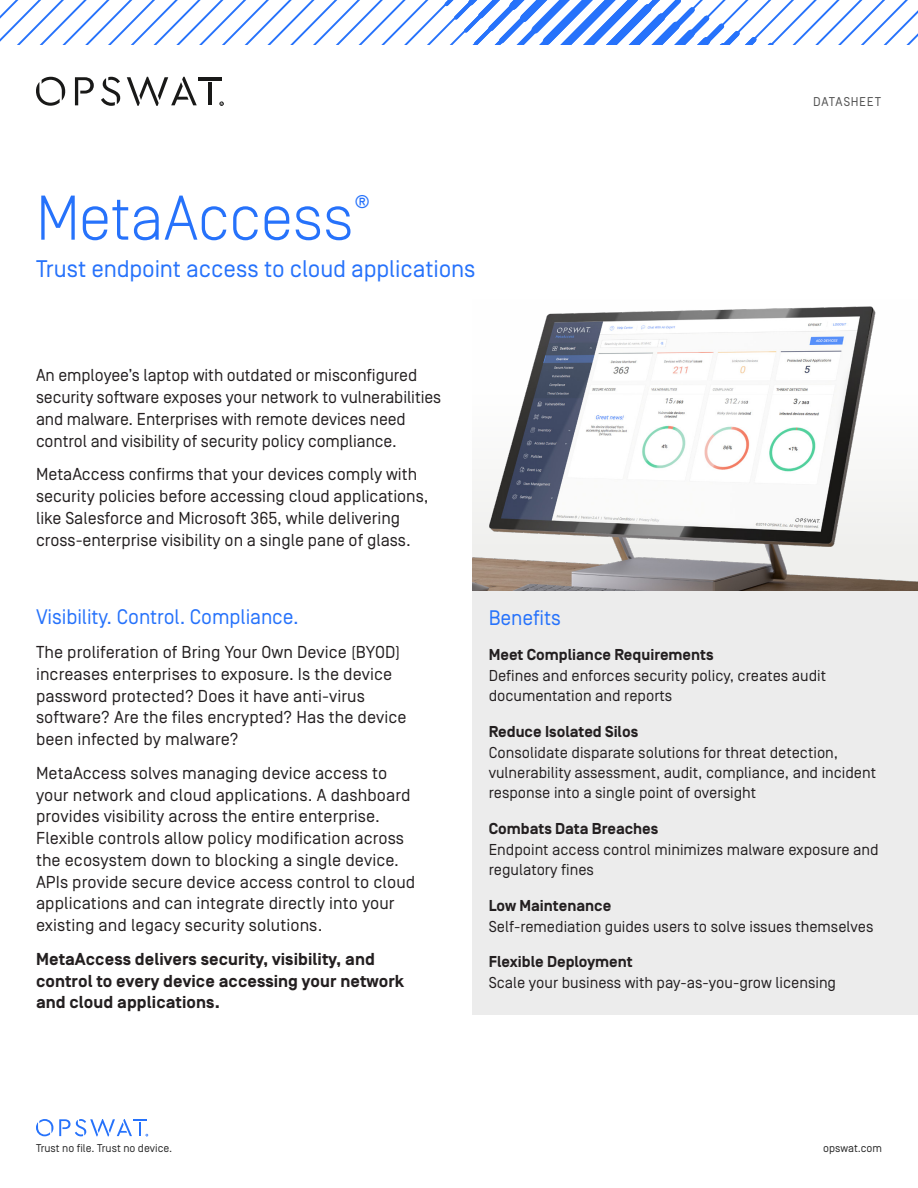
<style>
.page{position:relative;width:918px;height:1188px;background:#fff}
.page>*{position:absolute;margin:0;border:0;box-sizing:border-box;transform-origin:0 0}
.t1{font:300 63px "Simplon Norm";letter-spacing:-.01em;color:#2672fb}
.subtitle{font:24px "Simplon Norm";letter-spacing:-.01em;color:#2672fb}
.heading2{font:21px "Simplon Norm";letter-spacing:-.005em;color:#2672fb}
.t2{font:18.3px "Simplon Norm";color:#2672fb}
.t3{font:17.25px/21.8px "Simplon Norm";letter-spacing:.005em;color:#231f20}
.t4{font:700 17.25px/21.8px "Simplon Norm";letter-spacing:.005em;color:#231f20}
.p2_sidebar_table{font:15.75px/20.2px "Simplon Norm";color:#231f20}
.heading_sidebar_tabl{font:700 15.75px "Simplon Norm";color:#231f20}
.t5{font:12.75px "Simplon Mono";letter-spacing:.005em;color:#535353}
.t6{font:11.25px "Simplon Norm";color:#282828}
</style>
<div class="page">
<svg style="left:0;top:0;width:918px;height:45px"></svg>
<svg style="left:36px;top:1119px;width:112px;height:17px"></svg>
<svg style="left:36px;top:77px;width:29px;height:29px"></svg>
<svg style="left:75px;top:77px;width:19px;height:28px"></svg>
<svg style="left:101px;top:77px;width:19px;height:29px"></svg>
<svg style="left:127px;top:77px;width:70px;height:29px"></svg>
<hr style="left:199px;top:77px;width:23px;height:3px;background:#191918">
<hr style="left:208px;top:82px;width:4px;height:23px;background:#191918">
<svg style="left:219px;top:101px;width:5px;height:5px"></svg>
<img style="left:472px;top:306px;width:446px;height:285px">
<div style="left:472px;top:591px;width:446px;height:424px;background:#ececec"></div>
<p class="t5" style="left:813px;top:95px;width:70px">DATASHEET</p>
<p class="t1" style="left:36px;top:185px;width:319px">MetaAccess</p>
<p class="t2" style="left:355px;top:192px;width:16px">®</p>
<p class="subtitle" style="left:36px;top:256px;width:441px">Trust endpoint access to cloud applications</p>
<p class="t3" style="left:36px;top:365px;width:407px">An employee’s laptop with outdated or misconfigured security software exposes your network to vulnerabilities and malware. Enterprises with remote devices need control and visibility of security policy compliance.</p>
<p class="t3" style="left:36px;top:464px;width:394px">MetaAccess confirms that your devices comply with security policies before accessing cloud applications, like Salesforce and Microsoft 365, while delivering cross-enterprise visibility on a single pane of glass.</p>
<p class="heading2" style="left:36px;top:606px;width:264px">Visibility. Control. Compliance.</p>
<p class="t3" style="left:36px;top:642px;width:372px">The proliferation of Bring Your Own Device (BYOD) increases enterprises to exposure. Is the device password protected? Does it have anti-virus software? Are the files encrypted? Has the device been infected by malware?</p>
<p class="t3" style="left:36px;top:762px;width:381px">MetaAccess solves managing device access to your network and cloud applications. A dashboard provides visibility across the entire enterprise.<br>Flexible controls allow policy modification across the ecosystem down to blocking a single device.<br>APIs provide secure device access control to cloud applications and can integrate directly into your existing and legacy security solutions.</p>
<p class="t4" style="left:36px;top:949px;width:370px">MetaAccess delivers security, visibility, and control to every device accessing your network and cloud applications.</p>
<p class="heading2" style="left:489px;top:606px;width:74px">Benefits</p>
<p class="heading_sidebar_tabl" style="left:489px;top:646px;width:226px">Meet Compliance Requirements</p>
<p class="p2_sidebar_table" style="left:489px;top:666px;width:339px">Defines and enforces security policy, creates audit documentation and reports</p>
<p class="heading_sidebar_tabl" style="left:489px;top:723px;width:151px">Reduce Isolated Silos</p>
<p class="p2_sidebar_table" style="left:489px;top:743px;width:389px">Consolidate disparate solutions for threat detection, vulnerability assessment, audit, compliance, and incident response into a single point of oversight</p>
<p class="heading_sidebar_tabl" style="left:489px;top:820px;width:171px">Combats Data Breaches</p>
<p class="p2_sidebar_table" style="left:489px;top:840px;width:392px">Endpoint access control minimizes malware exposure and regulatory fines</p>
<p class="heading_sidebar_tabl" style="left:489px;top:897px;width:124px">Low Maintenance</p>
<p class="p2_sidebar_table" style="left:489px;top:917px;width:386px">Self-remediation guides users to solve issues themselves</p>
<p class="heading_sidebar_tabl" style="left:489px;top:953px;width:146px">Flexible Deployment</p>
<p class="p2_sidebar_table" style="left:489px;top:973px;width:349px">Scale your business with pay-as-you-grow licensing</p>
<p class="t6" style="left:36px;top:1142px;width:138px">Trust no file. Trust no device.</p>
<p class="t6" style="left:823px;top:1142px;width:60px">opswat.com</p>
</div>
